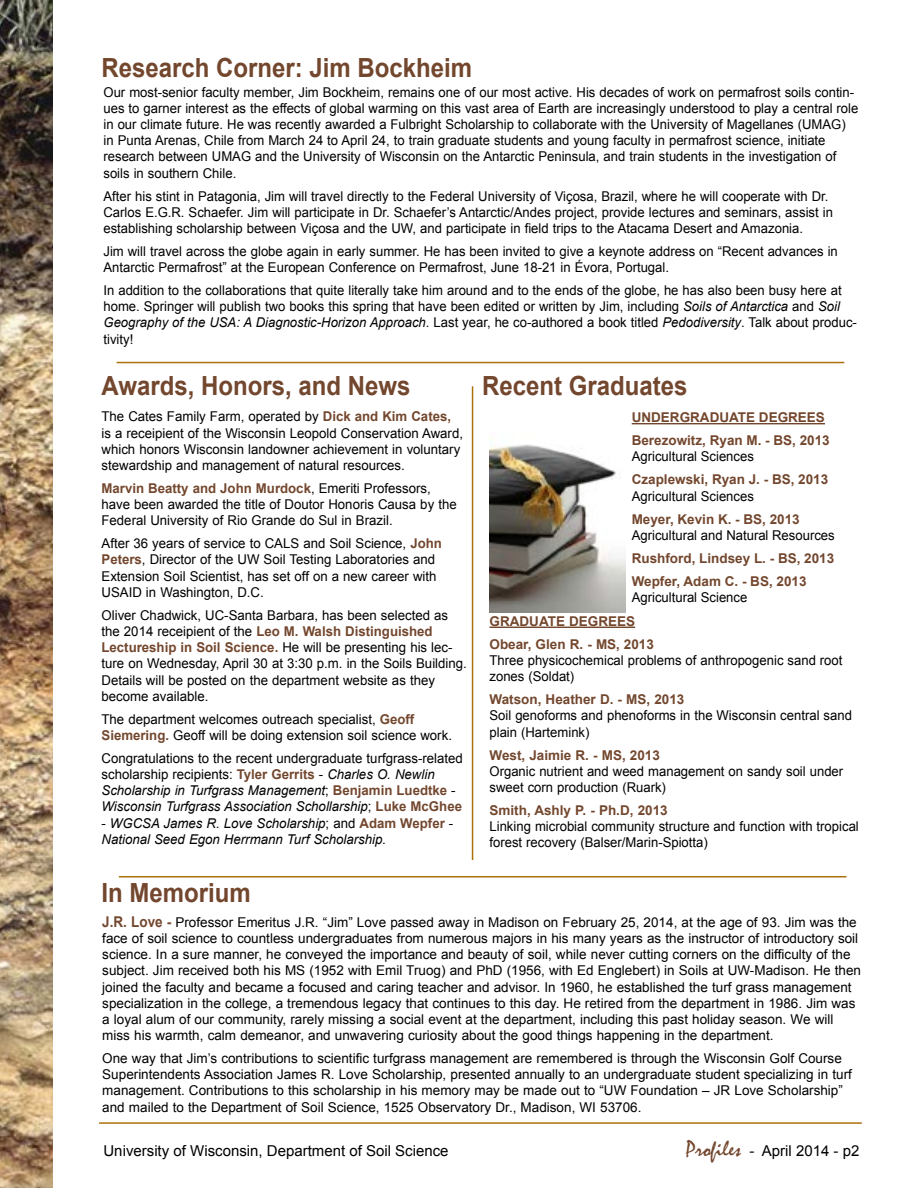
<style>
.page{position:relative;width:918px;height:1188px;background:#fff}
.page>*{position:absolute;margin:0;border:0;box-sizing:border-box;transform-origin:0 0}
.t1{font:700 26.4px "Arial";color:#73472e;scale:.91 1}
.t2{font:15px "Arial";color:#000}
.t3{font:13.5px/16.2px "Arial";color:#000}
.t4{font:italic 13.5px/16.2px "Arial";color:#000}
.t5{font:700 13.5px/23px "Arial";color:#73472e}
.s1{font-style:italic}
.s2{font-weight:700;color:#73472e}
.s3{font-style:normal}
.s4{font-weight:700;font-style:normal;color:#73472e}
.s5{font-weight:700;font-size:14.85px;color:#73472e}
.s6{font-family:"Mistral";font-size:22.5px;color:#73472e}
</style>
<div class="page">
<img style="left:0;top:0;width:52px;height:1188px">
<hr style="left:99px;top:1122px;width:763px;height:2px;background:#aa710a">
<hr style="left:632px;top:423px;width:193px;height:1px;background:#73472e">
<hr style="left:472px;top:386px;width:1px;height:474px;background:#aa710a">
<hr style="left:119px;top:876px;width:727px;height:2px;background:#aa710a">
<hr style="left:490px;top:627px;width:145px;height:1px;background:#73472e">
<hr style="left:117px;top:362px;width:727px;height:1px;background:#aa710a">
<img style="left:490px;top:437px;width:135px;height:176px">
<h1 class="t1" style="left:102px;top:50px;width:409px">Research Corner: Jim Bockheim</h1>
<p class="t3" style="left:104px;top:84px;width:756px">Our most-senior faculty member, Jim Bockheim, remains one of our most active. His decades of work on permafrost soils contin&shy;ues to garner interest as the effects of global warming on this vast area of Earth are increasingly understood to play a central role in our climate future. He was recently awarded a Fulbright Scholarship to collaborate with the University of Magellanes (UMAG) in Punta Arenas, Chile from March 24 to April 24, to train graduate students and young faculty in permafrost science, initiate research between UMAG and the University of Wisconsin on the Antarctic Peninsula, and train students in the investigation of soils in southern Chile.</p>
<p class="t3" style="left:104px;top:188px;width:731px">After his stint in Patagonia, Jim will travel directly to the Federal University of Viçosa, Brazil, where he will cooperate with Dr.<br>Carlos E.G.R. Schaefer. Jim will participate in Dr. Schaefer’s Antarctic/Andes project, provide lectures and seminars, assist in establishing scholarship between Viçosa and the UW, and participate in field trips to the Atacama Desert and Amazonia.</p>
<p class="t3" style="left:104px;top:243px;width:736px">Jim will travel across the globe again in early summer. He has been invited to give a keynote address on “Recent advances in<br>Antarctic Permafrost” at the European Conference on Permafrost, June 18-21 in Évora, Portugal.</p>
<p class="t3" style="left:103px;top:282px;width:755px">In addition to the collaborations that quite literally take him around and to the ends of the globe, he has also been busy here at home. Springer will publish two books this spring that have been edited or written by Jim, including <span class="s1">Soils of Antarctica</span> and <span class="s1">Soil Geography of the USA: A Diagnostic-Horizon Approach</span>. Last year, he co-authored a book titled <span class="s1">Pedodiversity</span>. Talk about produc&shy;tivity!</p>
<h1 class="t1" style="left:102px;top:368px;width:341px">Awards, Honors, and News</h1>
<h1 class="t1" style="left:482px;top:368px;width:227px">Recent Graduates</h1>
<p class="t3" style="left:102px;top:409px;width:363px">The Cates Family Farm, operated by <span class="s2">Dick and Kim Cates, </span>is a receipient of the Wisconsin Leopold Conservation Award, which honors Wisconsin landowner achievement in voluntary stewardship and management of natural resources.</p>
<p class="t3" style="left:102px;top:480px;width:357px"><span class="s2">Marvin Beatty and John Murdock</span>, Emeriti Professors, have been awarded the title of Doutor Honoris Causa by the<br>Federal University of Rio Grande do Sul in Brazil.</p>
<p class="t3" style="left:102px;top:536px;width:342px">After 36 years of service to CALS and Soil Science, <span class="s2">John Peters</span>, Director of the UW Soil Testing Laboratories and Extension Soil Scientist, has set off on a new career with USAID in Washington, D.C.</p>
<p class="t3" style="left:102px;top:607px;width:367px">Oliver Chadwick, UC-Santa Barbara, has been selected as the 2014 receipient of the <span class="s2">Leo M. Walsh Distinguished Lectureship in Soil Science.</span> He will be presenting his lec&shy;ture on Wednesday, April 30 at 3:30 p.m. in the Soils Building.<br>Details will be posted on the department website as they become available.</p>
<p class="t3" style="left:102px;top:711px;width:352px">The department welcomes outreach specialist, <span class="s2">Geoff<br>Siemering.</span> Geoff will be doing extension soil science work.</p>
<p class="t4" style="left:102px;top:750px;width:363px"><span class="s3">Congratulations to the recent undergraduate turfgrass-related scholarship recipients:</span> <span class="s4">Tyler Gerrits</span> <span class="s3">-</span> Charles O. Newlin Scholarship in Turfgrass Management<span class="s3">;</span> <span class="s4">Benjamin Luedtke</span> <span class="s3">- </span>Wisconsin Turfgrass Association Schollarship<span class="s3">;</span> <span class="s4">Luke McGhee</span></p>
<p class="t4" style="left:102px;top:815px;width:353px"><span class="s3">-</span> WGCSA James R. Love Scholarship<span class="s3">; and</span> <span class="s4">Adam Wepfer</span> <span class="s3">-<br></span>National Seed Egon Herrmann Turf Scholarship.</p>
<h1 class="t1" style="left:102px;top:875px;width:166px">In Memorium</h1>
<p class="t3" style="left:102px;top:914px;width:760px"><span class="s5">J.R. Love -</span> Professor Emeritus J.R. “Jim” Love passed away in Madison on February 25, 2014, at the age of 93. Jim was the face of soil science to countless undergraduates from numerous majors in his many years as the instructor of introductory soil science. In a sure manner, he conveyed the importance and beauty of soil, while never cutting corners on the difficulty of the subject. Jim received both his MS (1952 with Emil Truog) and PhD (1956, with Ed Englebert) in Soils at UW-Madison. He then joined the faculty and became a focused and caring teacher and advisor. In 1960, he established the turf grass management specialization in the college, a tremendous legacy that continues to this day. He retired from the department in 1986. Jim was a loyal alum of our community, rarely missing a social event at the department, including this past holiday season. We will miss his warmth, calm demeanor, and unwavering curiosity about the good things happening in the department.</p>
<p class="t3" style="left:102px;top:1050px;width:751px">One way that Jim’s contributions to scientific turfgrass management are remembered is through the Wisconsin Golf Course Superintendents Association James R. Love Scholarship, presented annually to an undergraduate student specializing in turf management. Contributions to this scholarship in his memory may be made out to “UW Foundation – JR Love Scholarship” and mailed to the Department of Soil Science, 1525 Observatory Dr., Madison, WI 53706.</p>
<p class="t5" style="left:632px;top:406px;width:200px">UNDERGRADUATE DEGREES<br>Berezowitz, Ryan M. - BS, 2013</p>
<p class="t3" style="left:632px;top:449px;width:124px">Agricultural Sciences</p>
<p class="t5" style="left:632px;top:469px;width:198px">Czaplewski, Ryan J. - BS, 2013</p>
<p class="t3" style="left:632px;top:488px;width:124px">Agricultural Sciences</p>
<p class="t5" style="left:632px;top:508px;width:170px">Meyer, Kevin K. - BS, 2013</p>
<p class="t3" style="left:632px;top:527px;width:205px">Agricultural and Natural Resources</p>
<p class="t5" style="left:632px;top:547px;width:204px">Rushford, Lindsey L. - BS, 2013<br>Wepfer, Adam C. - BS, 2013</p>
<p class="t3" style="left:632px;top:589px;width:117px">Agricultural Science</p>
<p class="t5" style="left:490px;top:610px;width:166px">GRADUATE DEGREES<br>Obear, Glen R. - MS, 2013</p>
<p class="t3" style="left:490px;top:652px;width:355px">Three physicochemical problems of anthropogenic sand root zones (Soldat)</p>
<p class="t5" style="left:490px;top:688px;width:196px">Watson, Heather D. - MS, 2013</p>
<p class="t3" style="left:490px;top:708px;width:364px">Soil genoforms and phenoforms in the Wisconsin central sand plain (Hartemink)</p>
<p class="t5" style="left:490px;top:744px;width:172px">West, Jaimie R. - MS, 2013</p>
<p class="t3" style="left:490px;top:763px;width:355px">Organic nutrient and weed management on sandy soil under sweet corn production (Ruark)</p>
<p class="t5" style="left:490px;top:799px;width:180px">Smith, Ashly P. - Ph.D, 2013</p>
<p class="t3" style="left:490px;top:818px;width:371px">Linking microbial community structure and function with tropical forest recovery (Balser/Marin-Spiotta)</p>
<p class="t2" style="left:104px;top:1140px;width:347px">University of Wisconsin, Department of Soil Science</p>
<p class="t2" style="left:686px;top:1140px;width:175px"><span class="s6">Profiles</span> - April 2014 - p2</p>
</div>
